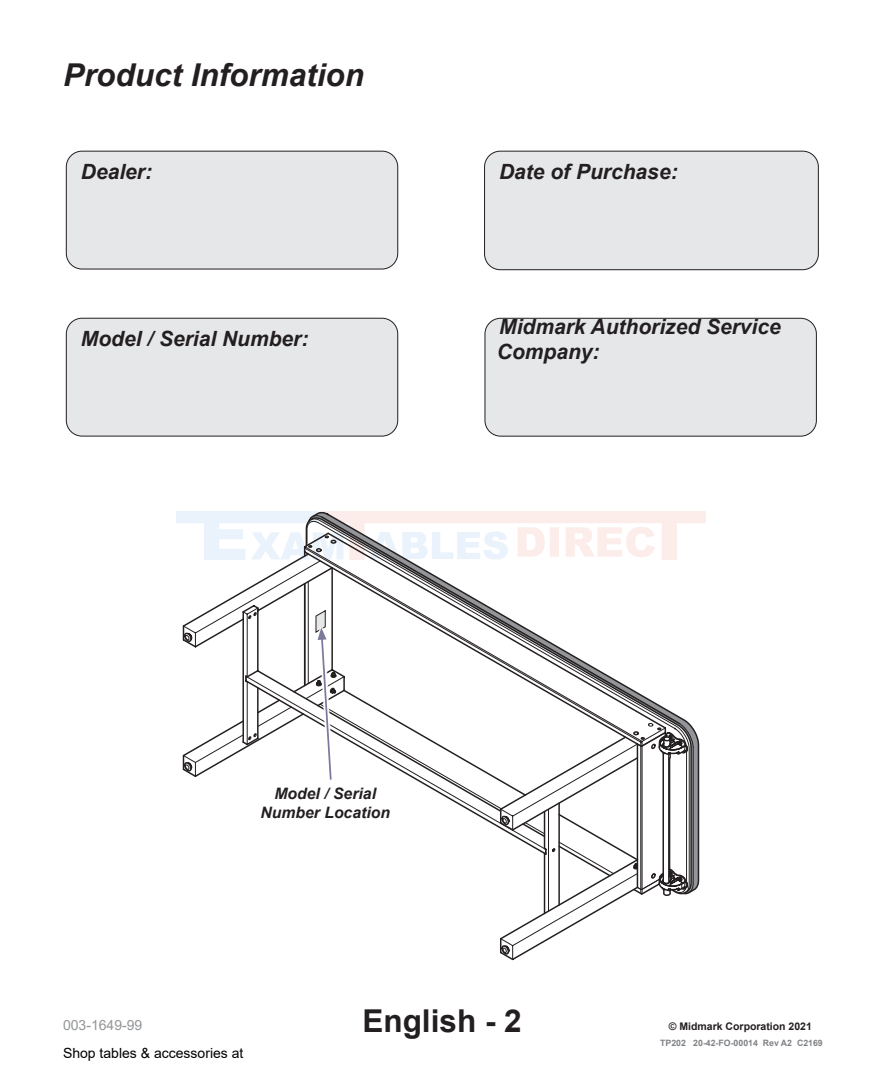
<style>
.page{position:relative;width:882px;height:1071px;background:#fff}
.page>*{position:absolute;margin:0;border:0;box-sizing:border-box;transform-origin:0 0}
.L1_Main_Headings_EN{font:italic 700 31.5px "Arial";color:#231f20}
.Title_Box{font:700 31.5px "Arial";color:#231f20}
.Product_Info__text_i{font:italic 700 21px/25.2px "Arial";color:#231f20}
.Art_Callouts{font:italic 700 15.75px/18.9px "Arial";color:#231f20;text-align:center}
.t1{font:14px "Arial";color:#000}
.t2{font:14px "Arial";color:#939598}
.t3{font:700 10.5px "Arial";color:#231f20}
.Black_Box_White_Text{font:700 8.75px "Arial";color:#808285}
</style>
<div class="page">
<div style="left:66px;top:318px;width:332px;height:118px;background:#e6e7e9;border-radius:16px"></div>
<div style="left:66px;top:318px;width:332px;height:118px;border:1px solid #231f20;border-radius:16px"></div>
<div style="left:485px;top:151px;width:333px;height:119px;background:#e6e7e9;border-radius:16px"></div>
<div style="left:484px;top:151px;width:335px;height:119px;border:1px solid #231f20;border-radius:16px"></div>
<div style="left:485px;top:318px;width:331px;height:118px;background:#e6e7e9;border-radius:16px"></div>
<div style="left:485px;top:318px;width:332px;height:118px;border:1px solid #231f20;border-radius:16px"></div>
<div style="left:66px;top:151px;width:332px;height:118px;background:#e6e7e9;border-radius:16px"></div>
<div style="left:66px;top:151px;width:332px;height:118px;border:1px solid #231f20;border-radius:16px"></div>
<svg style="left:307px;top:512px;width:392px;height:379px"></svg>
<svg style="left:312px;top:515px;width:382px;height:379px"></svg>
<svg style="left:499px;top:721px;width:190px;height:239px"></svg>
<svg style="left:183px;top:535px;width:213px;height:248px"></svg>
<p class="L1_Main_Headings_EN" style="left:63px;top:54px;width:303px">Product Information</p>
<p class="Product_Info__text_i" style="left:81px;top:160px;width:73px">Dealer:</p>
<p class="Product_Info__text_i" style="left:81px;top:327px;width:229px">Model / Serial Number:</p>
<p class="Product_Info__text_i" style="left:499px;top:160px;width:180px">Date of Purchase:</p>
<p class="Product_Info__text_i" style="left:497px;top:314px;width:285px">Midmark Authorized Service<br>Company:</p>
<p class="Art_Callouts" style="left:261px;top:784px;width:131px">Model / Serial<br>Number Location</p>
<p class="t2" style="left:63px;top:1015px;width:81px">003-1649-99</p>
<p class="Title_Box" style="left:362px;top:999px;width:161px">English - 2</p>
<p class="t1" style="left:63px;top:1044px;width:182px">Shop tables &amp; accessories at</p>
<p class="t3" style="left:669px;top:1019px;width:145px">© Midmark Corporation 2021</p>
<p class="Black_Box_White_Text" style="left:660px;top:1036px;width:164px">TP202 20-42-FO-00014 Rev A2 C2169</p>
</div>
